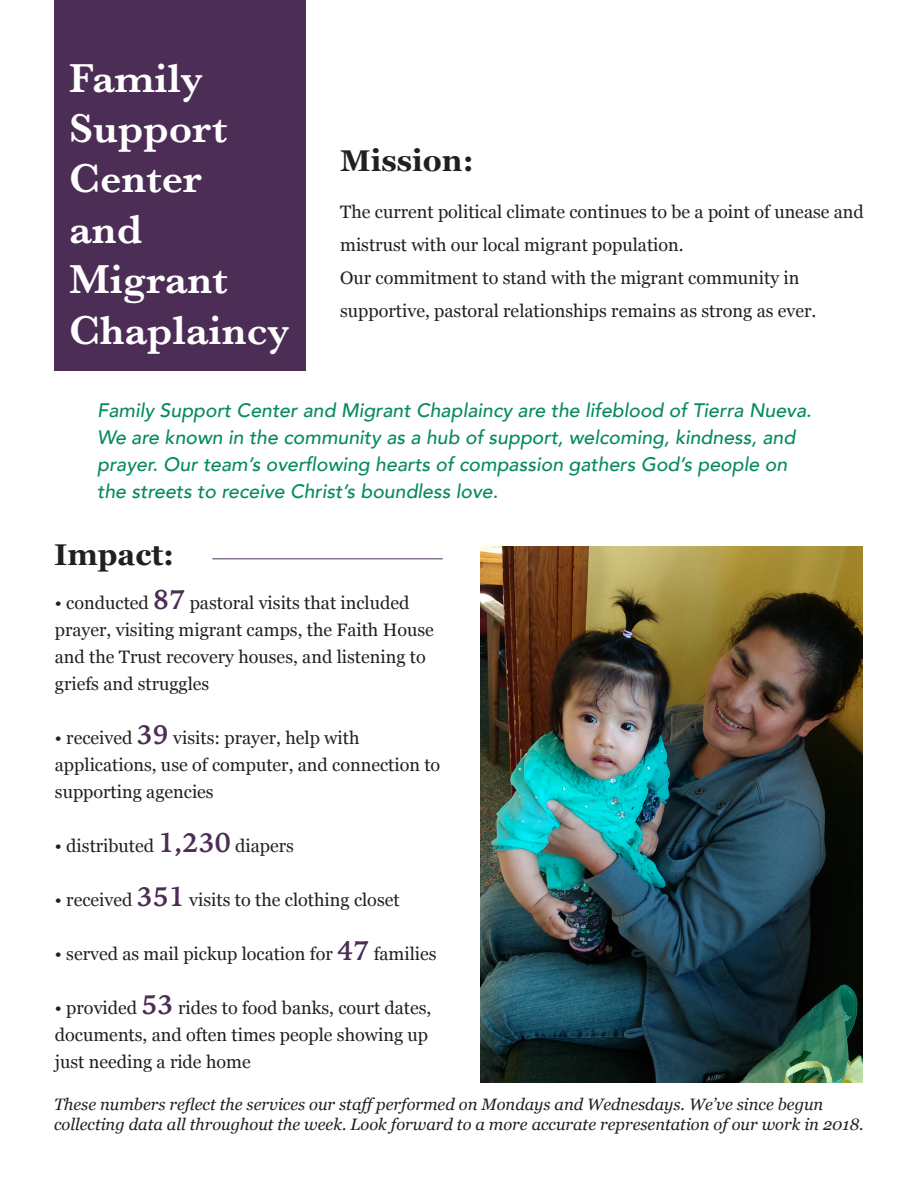
<style>
.page{position:relative;width:918px;height:1188px;background:#fff}
.page>*{position:absolute;margin:0;border:0;box-sizing:border-box;transform-origin:0 0}
.t1{font:600 42px/50.4px "Baskerville";color:#fff}
.t2{font:700 30px "Georgia";color:#231f20}
.t3{font:italic 500 19.5px/27px "Avenir";color:#068b5c}
.t4{font:18px/27px "Georgia";color:#231f20}
.t5{font:italic 16.5px "Georgia";color:#231f20}
.s1{font-family:"Iowan Old Style";font-weight:700;font-size:27px;color:#4c2d55}
</style>
<div class="page">
<div style="left:54px;top:0;width:252px;height:371px;background:#4c2d55"></div>
<img style="left:481px;top:547px;width:382px;height:536px">
<hr style="left:212px;top:558px;width:231px;height:1px;background:#4c2d55">
<p class="t1" style="left:69px;top:52px;width:135px">Family</p>
<p class="t1" style="left:69px;top:103px;width:160px">Support<br>Center</p>
<p class="t1" style="left:69px;top:204px;width:75px">and</p>
<p class="t1" style="left:69px;top:254px;width:222px">Migrant<br>Chaplaincy</p>
<p class="t2" style="left:340px;top:138px;width:135px">Mission:</p>
<p class="t4" style="left:340px;top:194px;width:525px;line-height:33px">The current political climate continues to be a point of unease and mistrust with our local migrant population.</p>
<p class="t4" style="left:340px;top:263px;width:461px">Our commitment to stand with the migrant community in</p>
<p class="t4" style="left:340px;top:296px;width:478px">supportive, pastoral relationships remains as strong as ever.</p>
<p class="t3" style="left:97px;top:397px;width:716px">Family Support Center and Migrant Chaplaincy are the lifeblood of Tierra Nueva.<br>We are known in the community as a hub of support, welcoming, kindness, and prayer. Our team’s overflowing hearts of compassion gathers God’s people on the streets to receive Christ’s boundless love.</p>
<p class="t2" style="left:54px;top:532px;width:122px">Impact:</p>
<p class="t4" style="left:55px;top:588px;width:381px">• conducted <span class="s1">87</span> pastoral visits that included prayer, visiting migrant camps, the Faith House and the Trust recovery houses, and listening to griefs and struggles</p>
<p class="t4" style="left:55px;top:723px;width:306px">• received <span class="s1">39</span> visits: prayer, help with</p>
<p class="t4" style="left:55px;top:750px;width:387px">applications, use of computer, and connection to supporting agencies</p>
<p class="t4" style="left:55px;top:831px;width:241px">• distributed <span class="s1">1,230</span> diapers</p>
<p class="t4" style="left:55px;top:885px;width:346px">• received <span class="s1">351</span> visits to the clothing closet</p>
<p class="t4" style="left:55px;top:939px;width:383px">• served as mail pickup location for <span class="s1">47</span> families</p>
<p class="t4" style="left:55px;top:993px;width:378px">• provided <span class="s1">53</span> rides to food banks, court dates,</p>
<p class="t4" style="left:55px;top:1020px;width:375px">documents, and often times people showing up just needing a ride home</p>
<p class="t5" style="left:54px;top:1092px;width:771px">These numbers reflect the services our staff performed on Mondays and Wednesdays. We’ve since begun</p>
<p class="t5" style="left:54px;top:1112px;width:811px">collecting data all throughout the week. Look forward to a more accurate representation of our work in 2018.</p>
</div>
